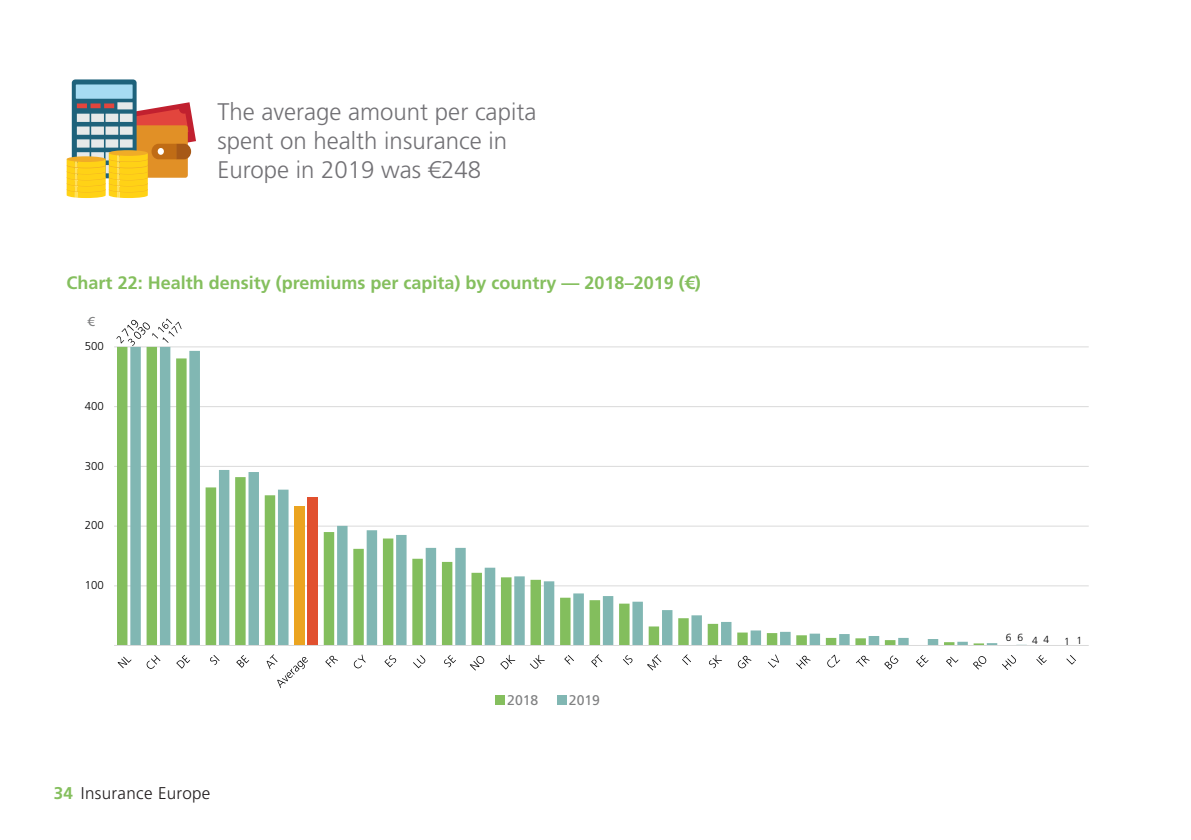
<style>
.page{position:relative;width:1191px;height:840px;background:#fff}
.page>*{position:absolute;margin:0;border:0;box-sizing:border-box;transform-origin:0 0}
.t1{font:300 24px/28.8px "Frutiger LT Pro";color:#727175}
.t2{font:700 18px "Frutiger LT Pro";color:#85bf5e}
.t3{font:300 17px "Frutiger LT Pro";letter-spacing:.02em;color:#231f20}
.t4{font:14px "Frutiger LT Pro";color:#7f8081}
.t5{font:13px "Frutiger LT Pro";color:#7f8081}
.t6{font:300 11.4px "Frutiger LT Pro";color:#020203}
.t7{font:300 10.4px "Frutiger LT Pro";color:#020203}
.s1{font-weight:700;color:#85bf5e}
</style>
<div class="page">
<div style="left:72px;top:79px;width:65px;height:99px;background:#1e627b;border-radius:4px"></div>
<div style="left:76px;top:84px;width:57px;height:15px;background:#a6dbf2"></div>
<svg style="left:67px;top:102px;width:129px;height:96px"></svg>
<div style="left:109px;top:150px;width:39px;height:6px;background:#f0ac27;border-radius:50%"></div>
<svg style="left:114px;top:346px;width:975px;height:342px"></svg>
<svg style="left:116px;top:318px;width:66px;height:28px"></svg>
<div style="left:495px;top:695px;width:9px;height:9px;background:#85bf5e"></div>
<div style="left:557px;top:695px;width:9px;height:9px;background:#81b7b3"></div>
<p class="t1" style="left:217px;top:97px;width:320px">The average amount per capita spent on health insurance in<br>Europe in 2019 was €248</p>
<p class="t2" style="left:67px;top:272px;width:635px">Chart 22: Health density (premiums per capita) by country — 2018–2019 (€)</p>
<p class="t5" style="left:87px;top:314px;width:9px">€</p>
<p class="t6" style="left:85px;top:339px;width:20px">500</p>
<p class="t6" style="left:85px;top:399px;width:20px">400</p>
<p class="t6" style="left:85px;top:459px;width:20px">300</p>
<p class="t6" style="left:85px;top:518px;width:20px">200</p>
<p class="t6" style="left:85px;top:578px;width:20px">100</p>
<p class="t3" style="left:54px;top:782px;width:158px"><span class="s1">34</span> Insurance Europe</p>
<p class="t4" style="left:507px;top:691px;width:33px">2018</p>
<p class="t4" style="left:569px;top:691px;width:33px">2019</p>
<p class="t7" style="left:1005px;top:632px;width:45px">66 44</p>
<p class="t7" style="left:1064px;top:634px;width:20px">1 1</p>
</div>
